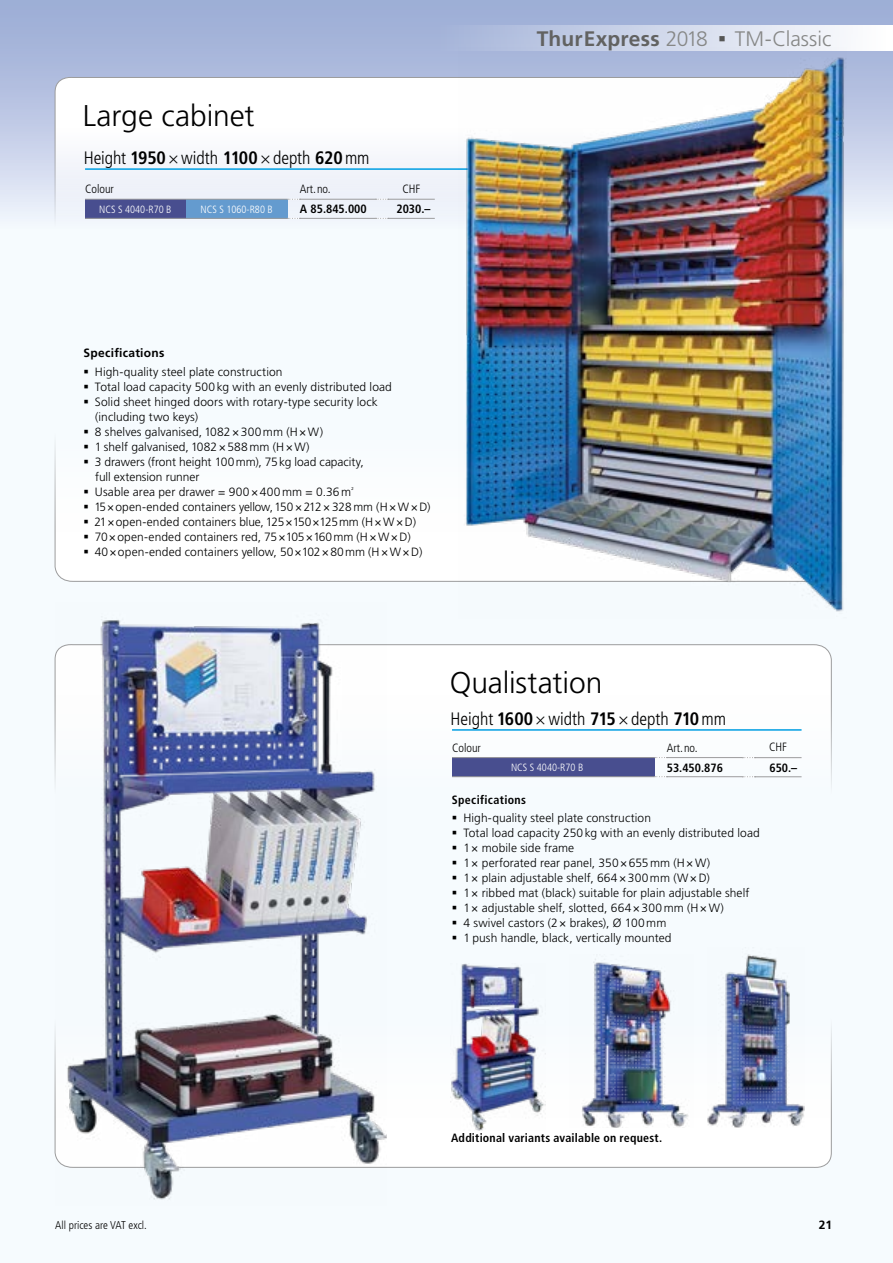
<style>
.page{position:relative;width:893px;height:1263px;background:#fff}
.page>*{position:absolute;margin:0;border:0;box-sizing:border-box;transform-origin:0 0}
.t1{font:300 30px "Frutiger LT Std";color:#000}
.t2{font:700 21px "Frutiger LT Std";letter-spacing:.01em;color:#626261}
.t3{font:300 21px "Frutiger LT Std";color:#868786}
.t4{font:300 condensed 18px "Frutiger LT Std";color:#000}
.t5{font:300 12px/15px "Frutiger LT Std";letter-spacing:.005em;color:#000}
.t6{font:700 condensed 12px "Frutiger LT Std";letter-spacing:.015em;color:#000}
.t7{font:300 condensed 12px "Frutiger LT Std";color:#000}
.t8{font:700 12px "Frutiger LT Std";letter-spacing:.025em;color:#000}
.t9{font:300 condensed 11.25px "Frutiger LT Std";color:#000}
.t10{font:300 condensed 10.5px "Frutiger LT Std";color:#fff}
.s1{font-weight:700}
.s2{font-weight:300;color:#868786}
</style>
<div class="page">
<div style="left:0;top:421px;width:893px;height:842px;background:#f0f9fe"></div>
<svg style="left:0;top:0;width:893px;height:229px;background:#aebcdd"></svg>
<div style="left:425px;top:26px;width:468px;height:25px;background:linear-gradient(to right,#a2b2d8,#fff)"></div>
<svg style="left:54px;top:75px;width:404px;height:154px"></svg>
<div style="left:54px;top:1028px;width:778px;height:140px;background:#fff"></div>
<div style="left:54px;top:644px;width:778px;height:141px;background:#fefefe"></div>
<div style="left:54px;top:446px;width:404px;height:136px;background:#fdfefe"></div>
<hr style="left:85px;top:168px;width:413px;height:2px;background:#009ee3">
<div style="left:85px;top:199px;width:102px;height:19px;background:#484e8f"></div>
<div style="left:186px;top:199px;width:102px;height:19px;background:#649bcf"></div>
<hr style="left:452px;top:729px;width:349px;height:2px;background:#009ee3">
<div style="left:452px;top:757px;width:203px;height:20px;background:#484e8f"></div>
<img style="left:55px;top:620px;width:332px;height:580px">
<img style="left:569px;top:959px;width:124px;height:169px">
<img style="left:451px;top:963px;width:94px;height:168px">
<img style="left:708px;top:954px;width:96px;height:174px">
<img style="left:458px;top:48px;width:388px;height:564px">
<hr style="left:452px;top:757px;width:202px;height:1px;background:#9c9c9d">
<hr style="left:452px;top:776px;width:202px;height:1px;background:#9c9c9d">
<hr style="left:667px;top:757px;width:76px;height:1px;background:#9c9c9d">
<hr style="left:667px;top:776px;width:76px;height:1px;background:#9c9c9d">
<svg style="left:654px;top:757px;width:13px;height:1px"></svg>
<svg style="left:654px;top:776px;width:13px;height:1px"></svg>
<hr style="left:85px;top:199px;width:202px;height:1px;background:#9c9c9d">
<hr style="left:85px;top:218px;width:202px;height:1px;background:#9c9c9d">
<hr style="left:300px;top:199px;width:76px;height:1px;background:#9c9c9d">
<hr style="left:300px;top:218px;width:76px;height:1px;background:#9c9c9d">
<svg style="left:287px;top:199px;width:13px;height:1px"></svg>
<svg style="left:287px;top:218px;width:13px;height:1px"></svg>
<hr style="left:755px;top:757px;width:46px;height:1px;background:#9c9c9d">
<hr style="left:755px;top:776px;width:46px;height:1px;background:#9c9c9d">
<svg style="left:742px;top:757px;width:13px;height:1px"></svg>
<svg style="left:742px;top:776px;width:13px;height:1px"></svg>
<hr style="left:388px;top:199px;width:47px;height:1px;background:#9c9c9d">
<hr style="left:388px;top:218px;width:47px;height:1px;background:#9c9c9d">
<svg style="left:376px;top:199px;width:12px;height:1px"></svg>
<svg style="left:376px;top:218px;width:12px;height:1px"></svg>
<svg style="left:84px;top:460px;width:4px;height:3px"></svg>
<svg style="left:84px;top:490px;width:4px;height:3px"></svg>
<svg style="left:84px;top:505px;width:4px;height:3px"></svg>
<svg style="left:84px;top:520px;width:4px;height:3px"></svg>
<svg style="left:84px;top:535px;width:4px;height:3px"></svg>
<svg style="left:84px;top:550px;width:4px;height:3px"></svg>
<h1 class="t1" style="left:83px;top:99px;width:173px">Large cabinet</h1>
<h3 class="t4" style="left:84px;top:148px;width:287px">Height <span class="s1">1950</span>×width <span class="s1">1100</span>×depth <span class="s1">620</span>mm</h3>
<p class="t7" style="left:85px;top:182px;width:30px">Colour</p>
<p class="t7" style="left:300px;top:182px;width:32px">Art.no.</p>
<p class="t10" style="left:99px;top:203px;width:74px">NCS S 4040-R70 B</p>
<p class="t10" style="left:201px;top:203px;width:74px">NCS S 1060-R80 B</p>
<p class="t6" style="left:300px;top:202px;width:68px">A 85.845.000</p>
<p class="t7" style="left:402px;top:182px;width:19px">CHF</p>
<p class="t6" style="left:396px;top:202px;width:36px">2030.–</p>
<h2 class="t2" style="left:537px;top:26px;width:173px">ThurExpress <span class="s2">2018</span></h2>
<h2 class="t3" style="left:719px;top:26px;width:114px"><sup>■</sup> TM-Classic</h2>
<p class="t8" style="left:83px;top:345px;width:83px">Specifications</p>
<p class="t5" style="left:94px;top:364px;width:338px">High-quality steel plate construction<br>Total load capacity 500kg with an evenly distributed load<br>Solid sheet hinged doors with rotary-type security lock (including two keys)<br>8 shelves galvanised, 1082×300mm (H×W)<br>1 shelf galvanised, 1082×588mm (H×W)<br>3 drawers (front height 100mm), 75kg load capacity,<br>full extension runner<br>Usable area per drawer = 900×400mm = 0.36m<sup>²<br></sup>15×open-ended containers yellow, 150×212×328 mm (H×W×D)<br>21×open-ended containers blue, 125×150×125mm (H×W×D)<br>70×open-ended containers red, 75×105×160mm (H×W×D)<br>40×open-ended containers yellow, 50×102×80mm (H×W×D)</p>
<h1 class="t1" style="left:450px;top:666px;width:154px">Qualistation</h1>
<h3 class="t4" style="left:451px;top:708px;width:277px">Height <span class="s1">1600</span>×width <span class="s1">715</span>×depth <span class="s1">710</span>mm</h3>
<p class="t7" style="left:452px;top:741px;width:30px">Colour</p>
<p class="t7" style="left:667px;top:741px;width:32px">Art.no.</p>
<p class="t10" style="left:511px;top:762px;width:74px">NCS S 4040-R70 B</p>
<p class="t6" style="left:667px;top:760px;width:58px">53.450.876</p>
<p class="t6" style="left:452px;top:792px;width:76px">Specifications</p>
<p class="t5" style="left:463px;top:810px;width:298px">High-quality steel plate construction<br>Total load capacity 250kg with an evenly distributed load 1× mobile side frame<br>1× perforated rear panel, 350×655mm (H×W)<br>1× plain adjustable shelf, 664×300mm (W×D)<br>1× ribbed mat (black) suitable for plain adjustable shelf 1× adjustable shelf, slotted, 664×300mm (H×W)<br>4 swivel castors (2× brakes), Ø 100mm<br>1 push handle, black, vertically mounted</p>
<p class="t7" style="left:769px;top:740px;width:19px">CHF</p>
<p class="t6" style="left:769px;top:760px;width:29px">650.–</p>
<p class="t9" style="left:55px;top:1219px;width:93px">All prices are VAT excl.</p>
<p class="t6" style="left:451px;top:1130px;width:212px">Additional variants available on request.</p>
<p class="t8" style="left:819px;top:1218px;width:15px">21</p>
</div>
